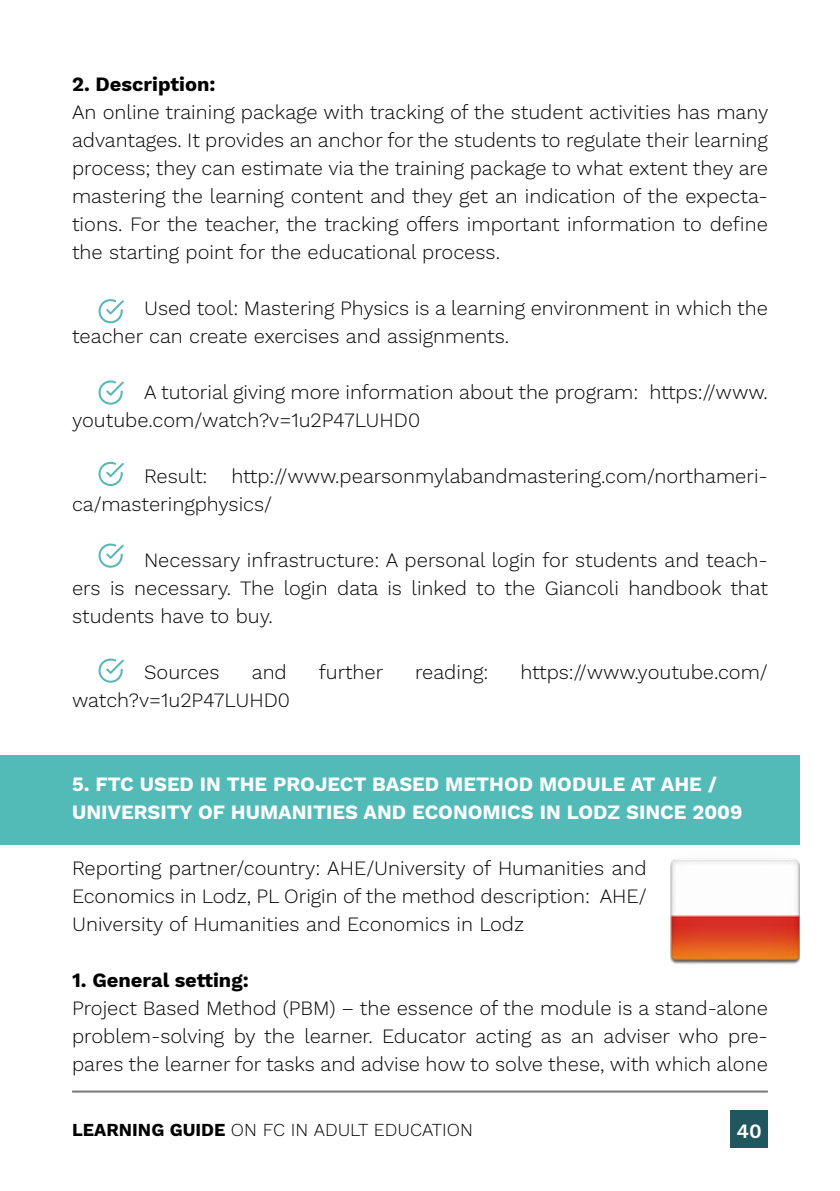
<style>
.page{position:relative;width:840px;height:1191px;background:#fff}
.page>*{position:absolute;margin:0;border:0;box-sizing:border-box;transform-origin:0 0}
.t1{font:300 20px/28px "Work Sans";color:#000;text-align:justify}
.t2{font:700 20px/28px "Work Sans";color:#fff}
.t3{font:700 20px "Work Sans";color:#000}
.t4{font:600 20px "Work Sans";color:#fff}
.t5{font:300 18px "Work Sans";color:#000}
.s1{font-weight:700}
</style>
<div class="page">
<hr style="left:72px;top:1090px;width:695px;height:2px;background:#77787b">
<div style="left:730px;top:1110px;width:37px;height:37px;background:#20565d"></div>
<div style="left:0;top:755px;width:799px;height:89px;background:#52bbb8"></div>
<svg style="left:98px;top:299px;width:26px;height:25px"></svg>
<svg style="left:98px;top:380px;width:26px;height:25px"></svg>
<svg style="left:98px;top:461px;width:26px;height:25px"></svg>
<svg style="left:98px;top:543px;width:26px;height:25px"></svg>
<svg style="left:98px;top:658px;width:26px;height:25px"></svg>
<img style="left:670px;top:844px;width:129px;height:121px">
<p class="t3" style="left:72px;top:72px;width:145px">2. Description:</p>
<p class="t1" style="left:72px;top:99px;width:697px">An online training package with tracking of the student activities has many advantages. It provides an anchor for the students to regulate their learning process; they can estimate via the training package to what extent they are mastering the learning content and they get an indication of the expecta&shy;tions. For the teacher, the tracking offers important information to define the starting point for the educational process.</p>
<p class="t1" style="left:72px;top:295px;width:697px;text-indent:72px">Used tool: Mastering Physics is a learning environment in which the teacher can create exercises and assignments.</p>
<p class="t1" style="left:72px;top:379px;width:697px;text-indent:72px">A tutorial giving more information about the program: https://www. youtube.com/watch?v=1u2P47LUHD0</p>
<p class="t1" style="left:72px;top:463px;width:697px;text-indent:72px">Result: http://www.pearsonmylabandmastering.com/northameri&shy;ca/masteringphysics/</p>
<p class="t1" style="left:72px;top:547px;width:697px;text-indent:72px">Necessary infrastructure: A personal login for students and teach&shy;ers is necessary. The login data is linked to the Giancoli handbook that students have to buy.</p>
<p class="t1" style="left:144px;top:659px;width:77px">Sources</p>
<p class="t1" style="left:252px;top:659px;width:36px">and</p>
<p class="t1" style="left:318px;top:659px;width:66px">further</p>
<p class="t1" style="left:415px;top:659px;width:75px">reading:</p>
<p class="t1" style="left:520px;top:659px;width:249px">https://www.youtube.com/</p>
<p class="t1" style="left:72px;top:687px;width:219px">watch?v=1u2P47LUHD0</p>
<p class="t2" style="left:72px;top:771px;width:671px">5. FTC USED IN THE PROJECT BASED METHOD MODULE AT AHE /<br>UNIVERSITY OF HUMANITIES AND ECONOMICS IN LODZ SINCE 2009</p>
<p class="t1" style="left:72px;top:855px;width:575px">Reporting partner/country: AHE/University of Humanities and Economics in Lodz, PL Origin of the method description: AHE/ University of Humanities and Economics in Lodz</p>
<p class="t3" style="left:72px;top:968px;width:178px">1. General setting:</p>
<p class="t1" style="left:72px;top:995px;width:697px">Project Based Method (PBM) – the essence of the module is a stand-alone problem-solving by the learner. Educator acting as an adviser who pre&shy;pares the learner for tasks and advise how to solve these, with which alone</p>
<p class="t5" style="left:72px;top:1119px;width:402px"><span class="s1">LEARNING GUIDE</span> ON FC IN ADULT EDUCATION</p>
<p class="t4" style="left:736px;top:1119px;width:27px">40</p>
</div>
